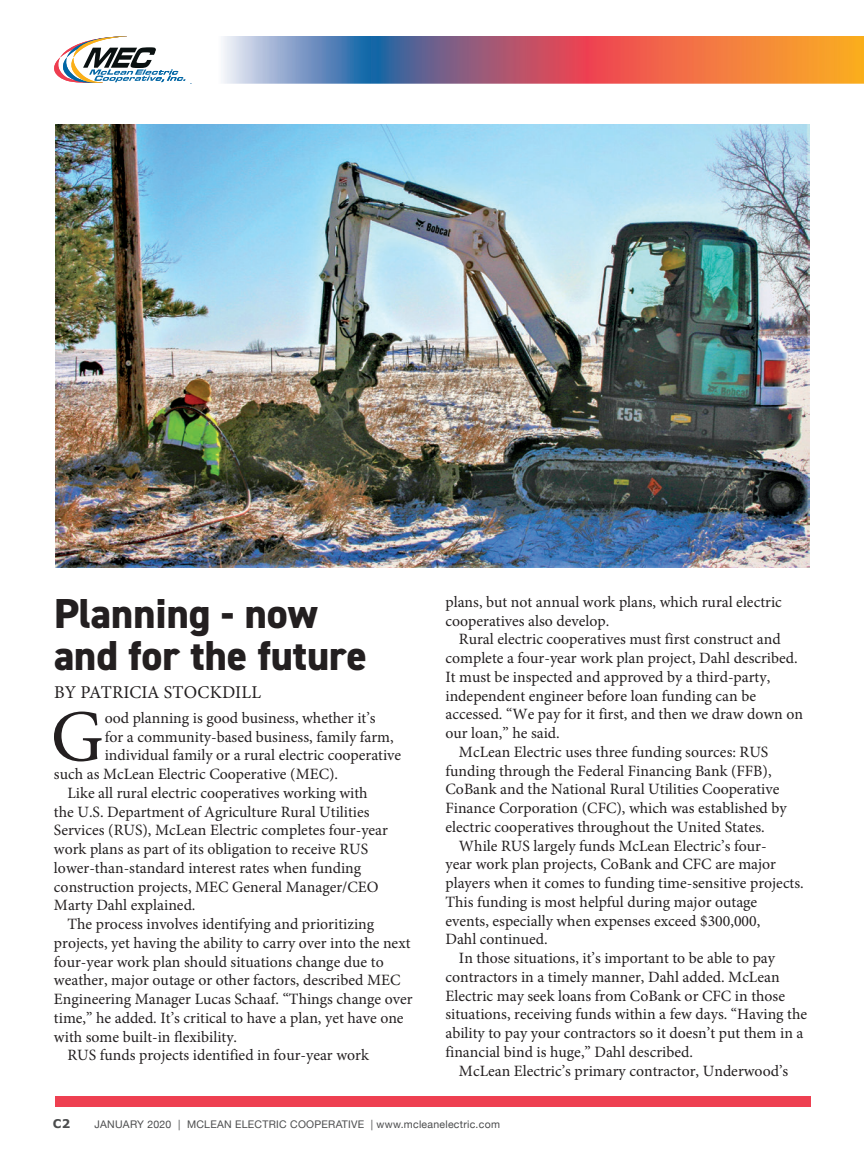
<style>
.page{position:relative;width:864px;height:1161px;background:#fff}
.page>*{position:absolute;margin:0;border:0;box-sizing:border-box;transform-origin:0 0}
.t1{font:73.5px "Minion Pro";color:#231f20}
.t2{font:800 42px/42px "DIN2014";color:#231f20}
.t3{font:18px "Minion Pro";letter-spacing:.01em;color:#231f20}
.t4{font:15.75px/18.8px "Minion Pro";color:#231f20}
.t5{font:700 12px "Verdana";color:#4b4c4d}
.t6{font:10.5px "Helvetica Neue";letter-spacing:.025em;color:#4b4c4d}
</style>
<div class="page">
<img style="left:56px;top:125px;width:754px;height:442px">
<div style="left:56px;top:1097px;width:756px;height:10px;background:#ee4051"></div>
<img style="left:223px;top:36px;width:641px;height:48px">
<svg style="left:54px;top:36px;width:138px;height:48px"></svg>
<h2 class="t2" style="left:54px;top:593px;width:315px">Planning - now and for the future</h2>
<p class="t3" style="left:54px;top:680px;width:209px">BY PATRICIA STOCKDILL</p>
<h1 class="t1" style="left:51px;top:688px;width:54px">G</h1>
<p class="t4" style="left:105px;top:709px;width:272px">ood planning is good business, whether it’s</p>
<p class="t4" style="left:105px;top:727px;width:291px">for a community-based business, family farm,</p>
<p class="t4" style="left:105px;top:746px;width:298px">individual family or a rural electric cooperative</p>
<p class="t4" style="left:54px;top:765px;width:286px">such as McLean Electric Cooperative (MEC).</p>
<p class="t4" style="left:67px;top:784px;width:302px">Like all rural electric cooperatives working with</p>
<p class="t4" style="left:54px;top:802px;width:317px">the U.S. Department of Agriculture Rural Utilities</p>
<p class="t4" style="left:54px;top:821px;width:336px">Services (RUS), McLean Electric completes four-year</p>
<p class="t4" style="left:54px;top:840px;width:316px">work plans as part of its obligation to receive RUS</p>
<p class="t4" style="left:54px;top:859px;width:309px">lower-than-standard interest rates when funding</p>
<p class="t4" style="left:54px;top:877px;width:326px">construction projects, MEC General Manager/CEO</p>
<p class="t4" style="left:54px;top:896px;width:143px">Marty Dahl explained.</p>
<p class="t4" style="left:67px;top:915px;width:308px">The process involves identifying and prioritizing</p>
<p class="t4" style="left:54px;top:933px;width:358px">projects, yet having the ability to carry over into the next</p>
<p class="t4" style="left:54px;top:952px;width:331px">four-year work plan should situations change due to</p>
<p class="t4" style="left:54px;top:971px;width:348px">weather, major outage or other factors, described MEC</p>
<p class="t4" style="left:54px;top:990px;width:360px">Engineering Manager Lucas Schaaf. “Things change over</p>
<p class="t4" style="left:54px;top:1008px;width:351px">time,” he added. It’s critical to have a plan, yet have one</p>
<p class="t4" style="left:54px;top:1027px;width:185px">with some built-in flexibility.</p>
<p class="t4" style="left:67px;top:1046px;width:303px">RUS funds projects identified in four-year work</p>
<p class="t4" style="left:445px;top:593px;width:338px">plans, but not annual work plans, which rural electric cooperatives also develop.</p>
<p class="t4" style="left:459px;top:630px;width:323px">Rural electric cooperatives must first construct and</p>
<p class="t4" style="left:445px;top:649px;width:354px">complete a four-year work plan project, Dahl described.</p>
<p class="t4" style="left:445px;top:668px;width:326px">It must be inspected and approved by a third-party,</p>
<p class="t4" style="left:445px;top:686px;width:312px">independent engineer before loan funding can be</p>
<p class="t4" style="left:445px;top:705px;width:359px">accessed. “We pay for it first, and then we draw down on</p>
<p class="t4" style="left:445px;top:724px;width:116px">our loan,” he said.</p>
<p class="t4" style="left:459px;top:743px;width:311px">McLean Electric uses three funding sources: RUS</p>
<p class="t4" style="left:445px;top:761px;width:328px">funding through the Federal Financing Bank (FFB),</p>
<p class="t4" style="left:445px;top:780px;width:335px">CoBank and the National Rural Utilities Cooperative</p>
<p class="t4" style="left:445px;top:799px;width:343px">Finance Corporation (CFC), which was established by</p>
<p class="t4" style="left:445px;top:818px;width:321px">electric cooperatives throughout the United States.</p>
<p class="t4" style="left:459px;top:836px;width:309px">While RUS largely funds McLean Electric’s four-</p>
<p class="t4" style="left:445px;top:855px;width:332px">year work plan projects, CoBank and CFC are major</p>
<p class="t4" style="left:445px;top:874px;width:360px">players when it comes to funding time-sensitive projects.</p>
<p class="t4" style="left:445px;top:892px;width:313px">This funding is most helpful during major outage</p>
<p class="t4" style="left:445px;top:911px;width:316px">events, especially when expenses exceed $300,000,</p>
<p class="t4" style="left:445px;top:930px;width:104px">Dahl continued.</p>
<p class="t4" style="left:459px;top:949px;width:318px">In those situations, it’s important to be able to pay</p>
<p class="t4" style="left:445px;top:967px;width:336px">contractors in a timely manner, Dahl added. McLean</p>
<p class="t4" style="left:445px;top:986px;width:341px">Electric may seek loans from CoBank or CFC in those</p>
<p class="t4" style="left:445px;top:1005px;width:363px">situations, receiving funds within a few days. “Having the</p>
<p class="t4" style="left:445px;top:1024px;width:359px">ability to pay your contractors so it doesn’t put them in a</p>
<p class="t4" style="left:445px;top:1042px;width:249px">financial bind is huge,” Dahl described.</p>
<p class="t4" style="left:459px;top:1061px;width:331px">McLean Electric’s primary contractor, Underwood’s</p>
<p class="t5" style="left:53px;top:1116px;width:19px">C2</p>
<p class="t6" style="left:94px;top:1116px;width:407px">JANUARY 2020 | MCLEAN ELECTRIC COOPERATIVE | www.mcleanelectric.com</p>
</div>
